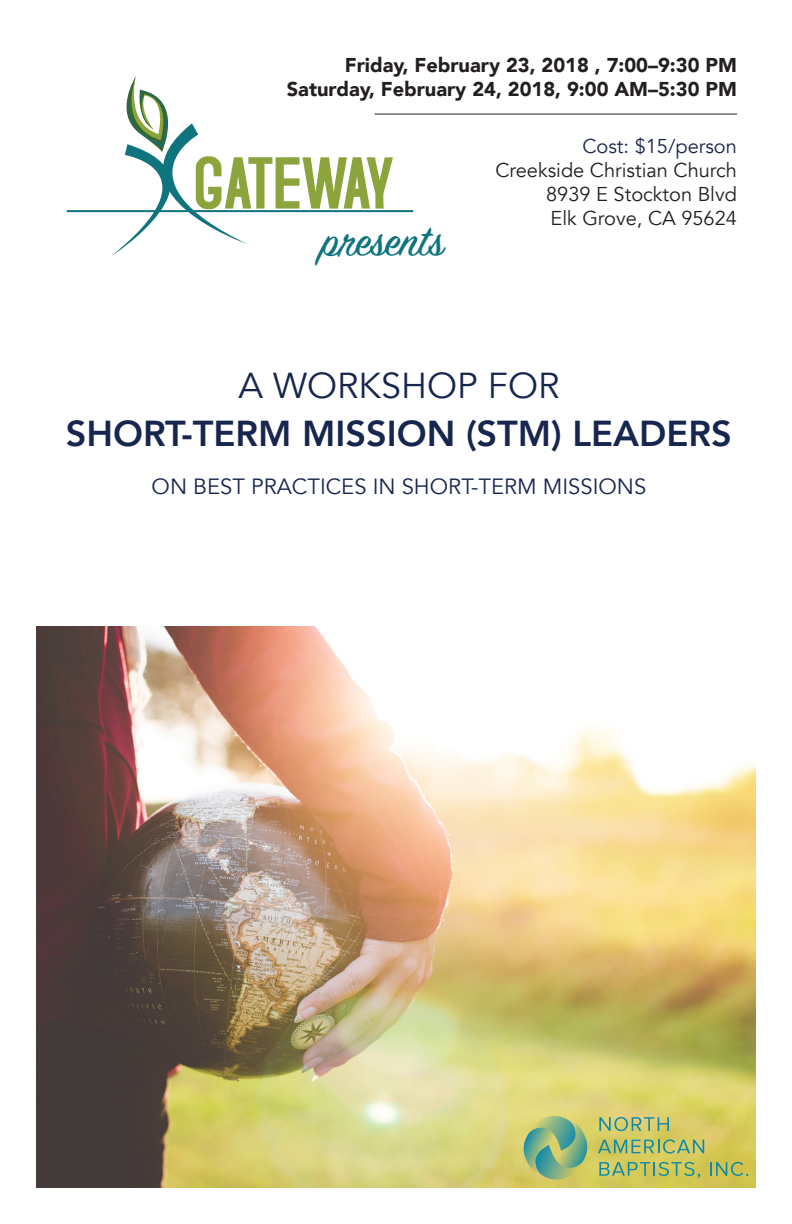
<style>
.page{position:relative;width:792px;height:1224px;background:#fff}
.page>*{position:absolute;margin:0;border:0;box-sizing:border-box;transform-origin:0 0}
.t1{font:48px "Sign Painter House Script";color:#10747f}
.t2{font:800 36px "Avenir";color:#17264e}
.t3{font:36px "Avenir";color:#17264e}
.t4{font:22px "Avenir";color:#17264e}
.t5{font:900 20px "Avenir";color:#231f20}
.t6{font:20px "Avenir";color:#231f20}
.t7{font:20px "Avenir";color:#17264e}
</style>
<div class="page">
<img style="left:36px;top:626px;width:720px;height:562px">
<hr style="left:67px;top:210px;width:346px;height:2px;background:#10747f">
<svg style="left:103px;top:76px;width:290px;height:180px"></svg>
<hr style="left:375px;top:114px;width:362px;height:1px;background:#231f20">
<svg style="left:599px;top:1117px;width:70px;height:14px"></svg>
<svg style="left:598px;top:1139px;width:106px;height:15px;background:#9db774"></svg>
<svg style="left:599px;top:1162px;width:101px;height:16px;background:#a5ba69"></svg>
<svg style="left:710px;top:1162px;width:38px;height:14px"></svg>
<svg style="left:523px;top:1116px;width:64px;height:64px;background:#8fb581"></svg>
<p class="t5" style="left:345px;top:47px;width:394px">Friday, February 23, 2018 , 7:00–9:30 PM</p>
<p class="t5" style="left:287px;top:71px;width:452px">Saturday, February 24, 2018, 9:00 AM–5:30 PM</p>
<p class="t7" style="left:583px;top:134px;width:156px">Cost: $15/person</p>
<p class="t6" style="left:495px;top:158px;width:243px">Creekside Christian Church</p>
<p class="t6" style="left:546px;top:182px;width:192px">8939 E Stockton Blvd</p>
<p class="t6" style="left:551px;top:206px;width:188px">Elk Grove, CA 95624</p>
<p class="t1" style="left:321px;top:211px;width:124px">presents</p>
<p class="t3" style="left:239px;top:364px;width:322px">A WORKSHOP FOR</p>
<p class="t2" style="left:66px;top:406px;width:668px">SHORT-TERM MISSION (STM) LEADERS</p>
<p class="t4" style="left:152px;top:474px;width:496px">ON BEST PRACTICES IN SHORT-TERM MISSIONS</p>
</div>
